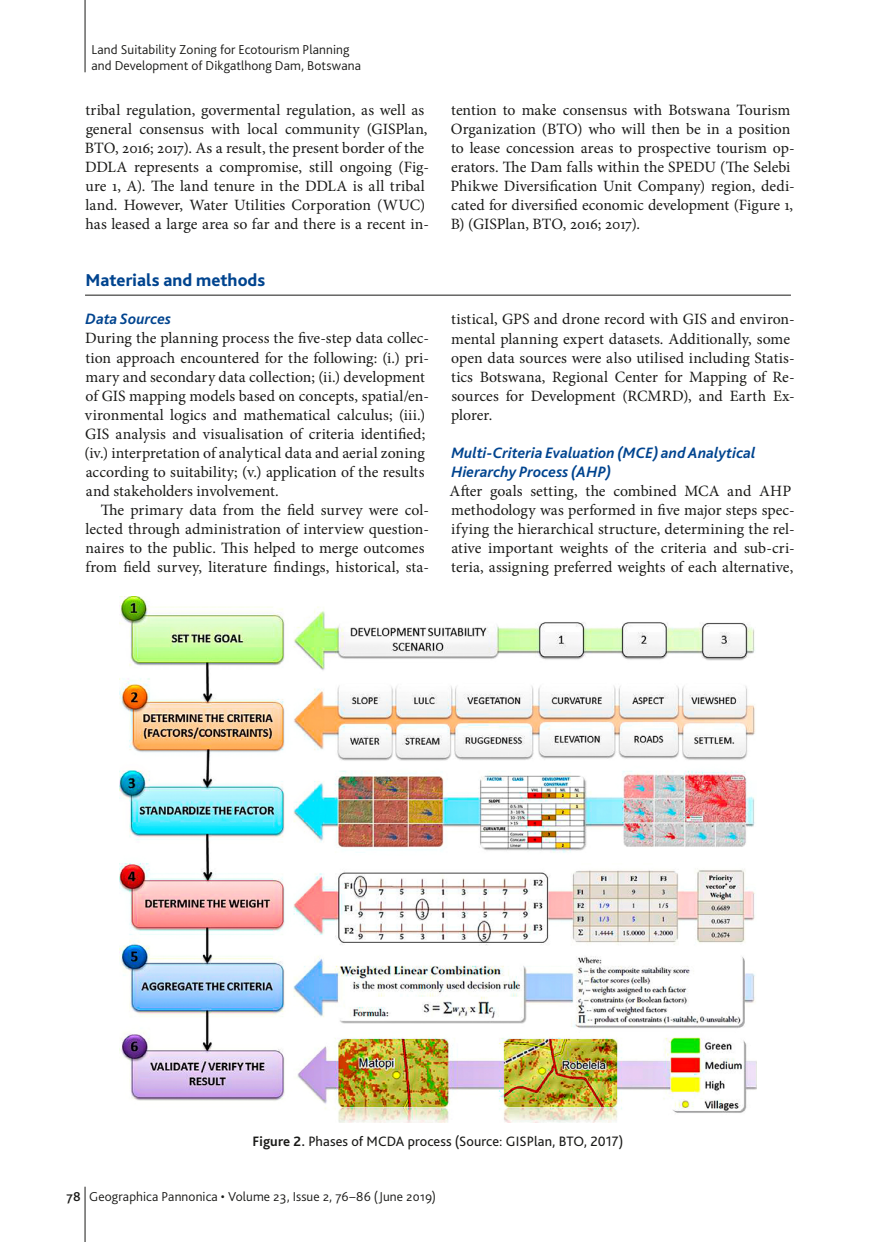
<style>
.page{position:relative;width:876px;height:1242px;background:#fff}
.page>*{position:absolute;margin:0;border:0;box-sizing:border-box;transform-origin:0 0}
.t1{font:800 18px "Bliss Pro";color:#00448f}
.t2{font:15.75px/19px "Minion Pro";color:#1a1a18}
.t3{font:italic 700 15.75px/19px "Bliss Pro";letter-spacing:.005em;color:#00448f}
.t4{font:14.25px "Bliss Pro";letter-spacing:.005em;color:#1a1a18}
.t5{font:300 13.5px/16.2px "Bliss Pro";letter-spacing:.01em;color:#1a1a18}
.s1{font-weight:700}
.s2{font-weight:500}
</style>
<div class="page">
<hr style="left:85px;top:0;width:1px;height:72px;background:#1a1a18">
<hr style="left:85px;top:1186px;width:1px;height:56px;background:#1a1a18">
<hr style="left:85px;top:295px;width:706px;height:1px;background:#1a1a18">
<img style="left:119px;top:596px;width:638px;height:527px">
<p class="t5" style="left:91px;top:41px;width:271px">Land Suitability Zoning for Ecotourism Planning and Development of Dikgatlhong Dam, Botswana</p>
<p class="t2" style="left:85px;top:100px;width:345px">tribal regulation, govermental regulation, as well as general consensus with local community (GISPlan, BTO, 2016; 2017). As a result, the present border of the DDLA represents a compromise, still ongoing (Fig&shy;ure 1, A). The land tenure in the DDLA is all tribal land. However, Water Utilities Corporation (WUC) has leased a large area so far and there is a recent in-</p>
<p class="t2" style="left:451px;top:100px;width:346px">tention to make consensus with Botswana Tourism Organization (BTO) who will then be in a position to lease concession areas to prospective tourism op&shy;erators. The Dam falls within the SPEDU (The Selebi Phikwe Diversification Unit Company) region, dedi&shy;cated for diversified economic development (Figure 1, B) (GISPlan, BTO, 2016; 2017).</p>
<p class="t1" style="left:85px;top:269px;width:181px">Materials and methods</p>
<p class="t3" style="left:86px;top:309px;width:87px">Data Sources</p>
<p class="t2" style="left:85px;top:329px;width:346px">During the planning process the five-step data collec&shy;tion approach encountered for the following: (i.) pri&shy;mary and secondary data collection; (ii.) development of GIS mapping models based on concepts, spatial/en&shy;vironmental logics and mathematical calculus; (iii.)<br>GIS analysis and visualisation of criteria identified; (iv.) interpretation of analytical data and aerial zoning according to suitability; (v.) application of the results and stakeholders involvement.</p>
<p class="t2" style="left:85px;top:500px;width:345px;text-indent:15px">The primary data from the field survey were col&shy;lected through administration of interview question&shy;naires to the public. This helped to merge outcomes from field survey, literature findings, historical, sta-</p>
<p class="t2" style="left:451px;top:310px;width:345px">tistical, GPS and drone record with GIS and environ&shy;mental planning expert datasets. Additionally, some open data sources were also utilised including Statis&shy;tics Botswana, Regional Center for Mapping of Re&shy;sources for Development (RCMRD), and Earth Ex&shy;plorer.</p>
<p class="t3" style="left:451px;top:443px;width:306px">Multi-Criteria Evaluation (MCE) and Analytical<br>Hierarchy Process (AHP)</p>
<p class="t2" style="left:449px;top:481px;width:347px">After goals setting, the combined MCA and AHP methodology was performed in five major steps spec&shy;ifying the hierarchical structure, determining the rel&shy;ative important weights of the criteria and sub-cri&shy;teria, assigning preferred weights of each alternative,</p>
<p class="t4" style="left:253px;top:1132px;width:372px"><span class="s1">Figure 2.</span> Phases of MCDA process (Source: GISPlan, BTO, 2017)</p>
<p class="t5" style="left:66px;top:1187px;width:371px"><span class="s2">78</span> Geographica Pannonica • Volume 23, Issue 2, 76–86 (June 2019)</p>
</div>
